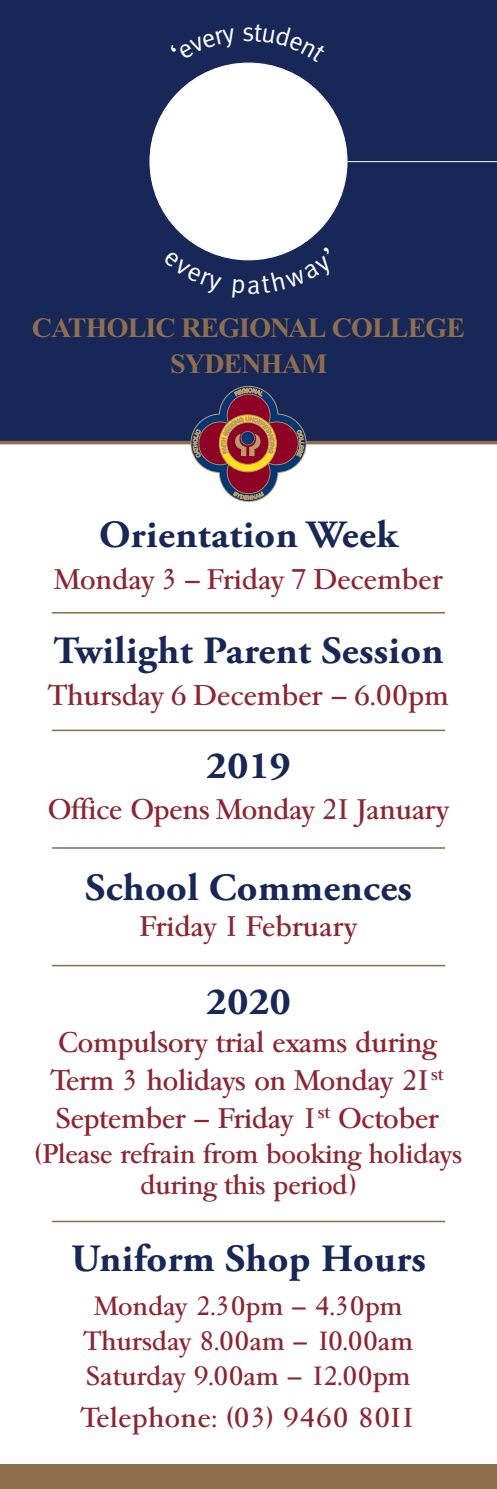
<style>
.page{position:relative;width:497px;height:1489px;background:#fff}
.page>*{position:absolute;margin:0;border:0;box-sizing:border-box;transform-origin:0 0}
.BODY{font:700 38.5px "Adobe Garamond Pro";letter-spacing:.01em;color:#172757;scale:1.04 1}
.BODY-2{font:700 28px/35.5px "Times New Roman";letter-spacing:-.03em;color:#8f6e4c;text-align:center}
.BODY-3{font:27.65px/37.8px "Garemond";color:#8d2431;scale:1.04 1}
.BODY-4{font:26.6px "Garemond";letter-spacing:.025em;color:#8d2431;scale:1.06 1}
.t1{font:26.25px "Meta Normal";color:#fff}
.BODY-5{font:25.9px/31.2px "Garemond";color:#8d2431;text-align:center;scale:1.04 1}
.BODY-6{font:25.72px "Garemond";letter-spacing:.01em;color:#8d2431;scale:1.04 1}
</style>
<div class="page">
<div style="left:0;top:1463px;width:496px;height:25px;background:#8f6e4c"></div>
<div style="left:0;top:0;width:496px;height:442px;background:#172757"></div>
<div style="left:150px;top:63px;width:196px;height:197px;background:#fff;border-radius:50%"></div>
<hr style="left:346px;top:161px;width:150px;height:1px;background:#fff">
<hr style="left:0;top:441px;width:496px;height:3px;background:#8f6e4c">
<svg style="left:190px;top:386px;width:116px;height:116px"></svg>
<div style="left:240px;top:431px;width:14px;height:14px;border:1px solid #bc9b69;border-radius:50%"></div>
<div style="left:241px;top:431px;width:13px;height:13px;background:#013775;border-radius:50%"></div>
<hr style="left:52px;top:612px;width:392px;height:1px;background:#8f6e4c">
<hr style="left:52px;top:729px;width:392px;height:2px;background:#8f6e4c">
<hr style="left:52px;top:847px;width:392px;height:1px;background:#8f6e4c">
<hr style="left:52px;top:964px;width:392px;height:2px;background:#8f6e4c">
<hr style="left:52px;top:1220px;width:392px;height:2px;background:#8f6e4c">
<svg style="left:206px;top:251px;width:16px;height:6px"></svg>
<svg style="left:232px;top:246px;width:68px;height:15px"></svg>
<p class="t1" style="left:242px;top:17px;width:14px">s</p>
<p class="BODY-2" style="left:32px;top:310px;width:434px">CATHOLIC REGIONAL COLLEGE<br>SYDENHAM</p>
<p class="BODY" style="left:99px;top:512px;width:288px">Orientation Week</p>
<p class="BODY-3" style="left:54px;top:561px;width:374px">Monday 3 – Friday 7 December</p>
<p class="BODY" style="left:53px;top:628px;width:376px">Twilight Parent Session</p>
<p class="BODY-3" style="left:48px;top:678px;width:386px">Thursday 6 December – 6.00pm</p>
<p class="BODY" style="left:206px;top:743px;width:83px">2019</p>
<p class="BODY-3" style="left:48px;top:791px;width:386px">Office Opens Monday 21 January</p>
<p class="BODY" style="left:85px;top:865px;width:315px">School Commences</p>
<p class="BODY-3" style="left:140px;top:909px;width:210px">Friday 1 February</p>
<p class="BODY" style="left:206px;top:979px;width:83px">2020</p>
<p class="BODY-3" style="left:51px;top:1024px;width:378px">Compulsory trial exams during<br>Term 3 holidays on Monday 21<sup>st<br></sup>September – Friday 1<sup>st</sup> October</p>
<p class="BODY-5" style="left:35px;top:1139px;width:412px">(Please refrain from booking holidays during this period)</p>
<p class="BODY" style="left:71px;top:1235px;width:342px">Uniform Shop Hours</p>
<p class="BODY-6" style="left:94px;top:1291px;width:297px">Monday 2.30pm – 4.30pm</p>
<p class="BODY-6" style="left:84px;top:1326px;width:318px">Thursday 8.00am – 10.00am</p>
<p class="BODY-6" style="left:86px;top:1361px;width:312px">Saturday 9.00am – 12.00pm</p>
<p class="BODY-4" style="left:81px;top:1402px;width:317px">Telephone: (03) 9460 8011</p>
</div>
